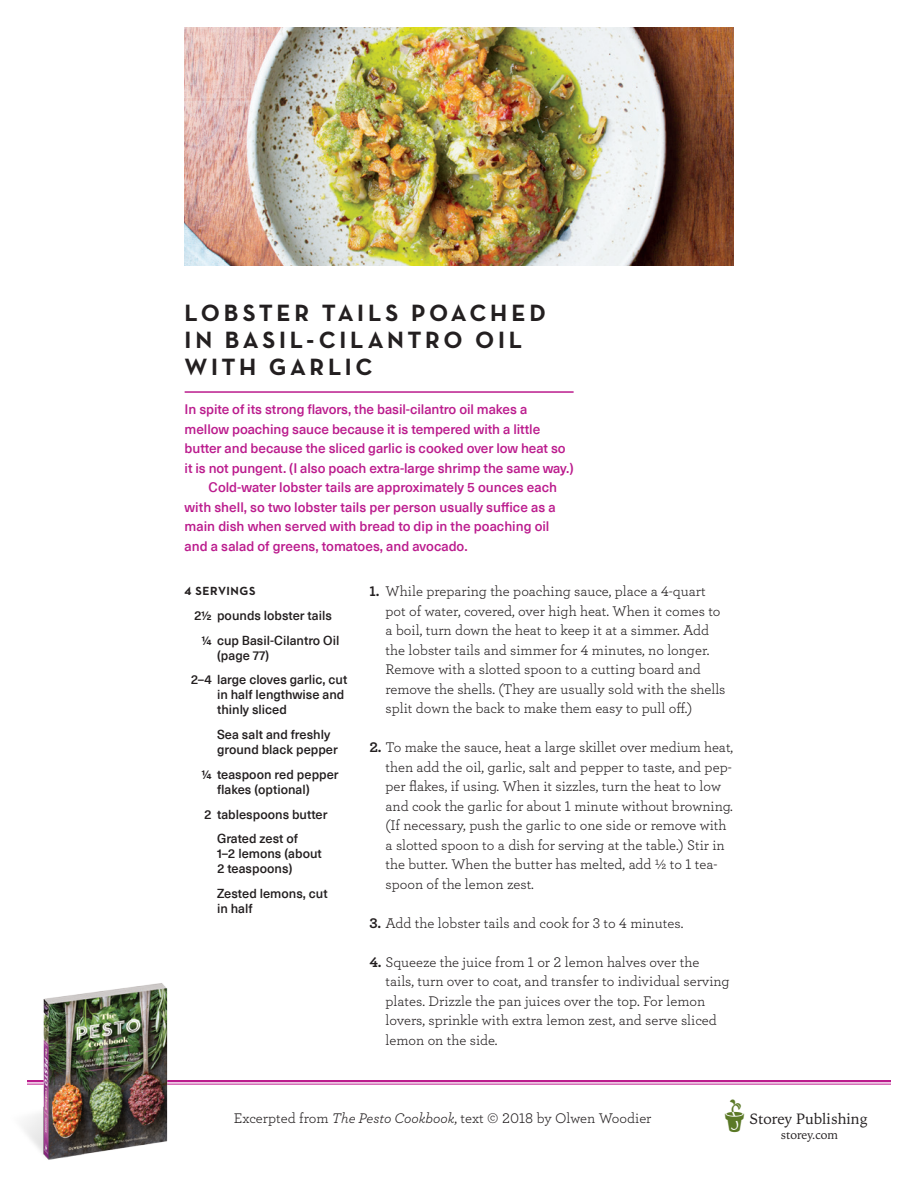
<style>
.page{position:relative;width:918px;height:1188px;background:#fff}
.page>*{position:absolute;margin:0;border:0;box-sizing:border-box;transform-origin:0 0}
.t1{font:37.5px "Storey Logotype";color:#5b7927}
.recipe_r2_title{font:700 24px/27px "Neutraface Text";letter-spacing:.15em;color:#231f20}
.t2{font:15px "Storey Logotype";color:#231f20}
.recipe_r2_inst_list{font:14.7px/19.5px "Archer";color:#231f20}
.recipe_r2_headnote_f{font:500 13.5px/19.5px "Neue Haas Unica Pro";letter-spacing:-.005em;color:#bb1b8d}
.recipe_r2_headnote{font:500 13.5px/19.5px "Neue Haas Unica Pro";color:#bb1b8d}
.recipe_r2_ing_entry{font:500 12.75px/15px "Neue Haas Unica Pro";color:#231f20}
.t3{font:12px "Storey Logotype";color:#231f20}
.recipe_r2_yield{font:700 12px "Neutraface 2 Text";letter-spacing:.05em;color:#231f20}
.s1{font-weight:700}
.s2{font-style:italic}
</style>
<div class="page">
<hr style="left:185px;top:391px;width:389px;height:2px;background:#bb1b8d">
<img style="left:185px;top:27px;width:548px;height:239px">
<hr style="left:27px;top:1080px;width:864px;height:2px;background:#bb1b8d">
<hr style="left:27px;top:1084px;width:864px;height:1px;background:#bb1b8d">
<img style="left:24px;top:983px;width:246px;height:177px">
<p class="recipe_r2_title" style="left:185px;top:299px;width:363px">LOBSTER TAILS POACHED<br>IN BASIL-CILANTRO OIL<br>WITH GARLIC</p>
<p class="recipe_r2_headnote_f" style="left:185px;top:400px;width:390px">In spite of its strong flavors, the basil-cilantro oil makes a mellow poaching sauce because it is tempered with a little butter and because the sliced garlic is cooked over low heat so it is not pungent. (I also poach extra-large shrimp the same way.)</p>
<p class="recipe_r2_headnote" style="left:185px;top:478px;width:374px;text-indent:24px">Cold-water lobster tails are approximately 5 ounces each with shell, so two lobster tails per person usually suffice as a main dish when served with bread to dip in the poaching oil and a salad of greens, tomatoes, and avocado.</p>
<p class="recipe_r2_yield" style="left:185px;top:583px;width:72px">4 SERVINGS</p>
<p class="recipe_r2_ing_entry" style="left:194px;top:608px;width:139px">2½ pounds lobster tails</p>
<p class="recipe_r2_ing_entry" style="left:217px;top:633px;width:124px;text-indent:-15px">¼ cup Basil-Cilantro Oil (page 77)</p>
<p class="recipe_r2_ing_entry" style="left:217px;top:673px;width:132px;text-indent:-26px">2–4 large cloves garlic, cut in half lengthwise and thinly sliced</p>
<p class="recipe_r2_ing_entry" style="left:217px;top:727px;width:122px">Sea salt and freshly ground black pepper</p>
<p class="recipe_r2_ing_entry" style="left:217px;top:767px;width:123px;text-indent:-15px">¼ teaspoon red pepper flakes (optional)</p>
<p class="recipe_r2_ing_entry" style="left:204px;top:807px;width:125px">2 tablespoons butter</p>
<p class="recipe_r2_ing_entry" style="left:217px;top:832px;width:106px">Grated zest of<br>1–2 lemons (about<br>2 teaspoons)</p>
<p class="recipe_r2_ing_entry" style="left:217px;top:886px;width:112px">Zested lemons, cut in half</p>
<p class="recipe_r2_inst_list" style="left:386px;top:581px;width:341px;text-indent:-16px"><span class="s1">1.</span> While preparing the poaching sauce, place a 4-quart pot of water, covered, over high heat. When it comes to a boil, turn down the heat to keep it at a simmer. Add the lobster tails and simmer for 4 minutes, no longer.<br>Remove with a slotted spoon to a cutting board and remove the shells. (They are usually sold with the shells split down the back to make them easy to pull off.)</p>
<p class="recipe_r2_inst_list" style="left:386px;top:737px;width:349px;text-indent:-16px"><span class="s1">2.</span> To make the sauce, heat a large skillet over medium heat, then add the oil, garlic, salt and pepper to taste, and pep&shy;per flakes, if using. When it sizzles, turn the heat to low and cook the garlic for about 1 minute without browning. (If necessary, push the garlic to one side or remove with a slotted spoon to a dish for serving at the table.) Stir in the butter. When the butter has melted, add ½ to 1 tea&shy;spoon of the lemon zest.</p>
<p class="recipe_r2_inst_list" style="left:369px;top:912px;width:316px"><span class="s1">3.</span> Add the lobster tails and cook for 3 to 4 minutes.</p>
<p class="recipe_r2_inst_list" style="left:386px;top:951px;width:346px;text-indent:-16px"><span class="s1">4.</span> Squeeze the juice from 1 or 2 lemon halves over the tails, turn over to coat, and transfer to individual serving plates. Drizzle the pan juices over the top. For lemon lovers, sprinkle with extra lemon zest, and serve sliced lemon on the side.</p>
<p class="recipe_r2_inst_list" style="left:234px;top:1108px;width:419px">Excerpted from <span class="s2">The Pesto Cookbook</span>, text © 2018 by Olwen Woodier</p>
<p class="t1" style="left:722px;top:1100px;width:26px">ß</p>
<p class="t2" style="left:750px;top:1111px;width:119px">Storey Publishing</p>
<p class="t3" style="left:781px;top:1129px;width:59px">storey.com</p>
</div>
